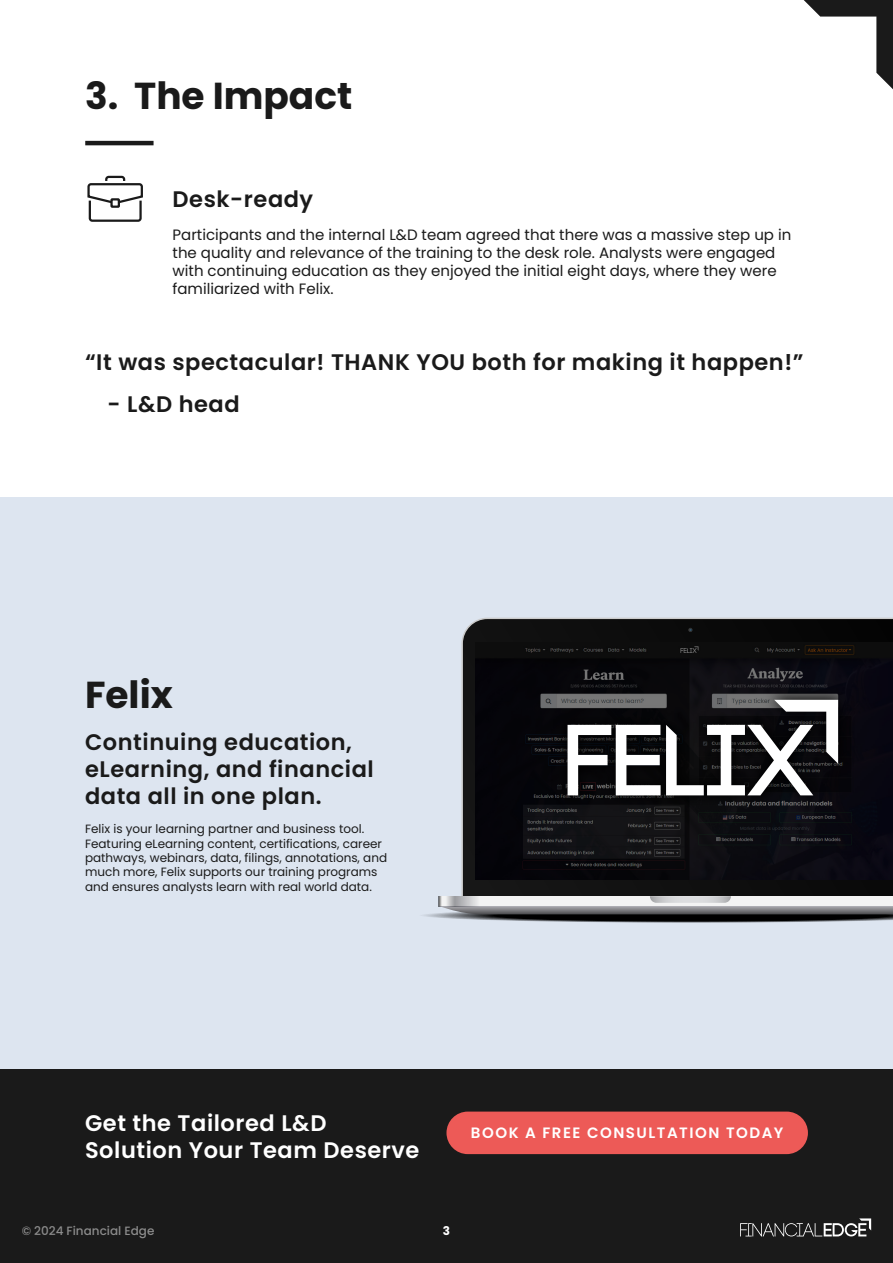
<style>
.page{position:relative;width:893px;height:1263px;background:#fff}
.page>*{position:absolute;margin:0;border:0;box-sizing:border-box;transform-origin:0 0}
.t1{font:700 37.5px "Poppins";color:#1a1a1a}
.t2{font:600 22.5px/27px "Poppins";letter-spacing:.025em;color:#1a1a1a}
.t3{font:600 22.5px/27px "Poppins";letter-spacing:.025em;color:#fff}
.t4{font:15px/18px "Poppins";color:#1a1a1a}
.t5{font:600 15px "Poppins";letter-spacing:.1em;color:#fff}
.t6{font:12px/14.4px "Poppins";color:#1a1a1a}
.t7{font:500 12px "Poppins";color:#fff}
.t8{font:700 12px "Poppins";color:#fff}
</style>
<div class="page">
<div style="left:0;top:1069px;width:893px;height:194px;background:#1a1a1a"></div>
<svg style="left:740px;top:1218px;width:132px;height:19px"></svg>
<svg style="left:804px;top:0;width:89px;height:89px"></svg>
<svg style="left:87px;top:180px;width:56px;height:42px"></svg>
<hr style="left:85px;top:141px;width:69px;height:4px;background:#1a1a1a">
<div style="left:0;top:497px;width:893px;height:572px;background:#dde5f0"></div>
<svg style="left:461px;top:618px;width:432px;height:278px;background:#1b1b1c"></svg>
<svg style="left:688px;top:628px;width:4px;height:4px"></svg>
<svg style="left:423px;top:896px;width:470px;height:27px;background:#939496"></svg>
<svg style="left:446px;top:896px;width:33px;height:10px"></svg>
<img style="left:479px;top:636px;width:414px;height:250px">
<svg style="left:497px;top:654px;width:387px;height:212px;background:#29292c"></svg>
<div style="left:446px;top:1111px;width:362px;height:43px;background:#ed5a57;border-radius:21px"></div>
<h1 class="t1" style="left:85px;top:74px;width:269px">3. The Impact</h1>
<h2 class="t2" style="left:173px;top:185px;width:142px">Desk-ready</h2>
<p class="t4" style="left:173px;top:225px;width:620px">Participants and the internal L&amp;D team agreed that there was a massive step up in the quality and relevance of the training to the desk role. Analysts were engaged with continuing education as they enjoyed the initial eight days, where they were familiarized with Felix.</p>
<h2 class="t2" style="left:85px;top:349px;width:720px">“It was spectacular! THANK YOU both for making it happen!”</h2>
<h2 class="t2" style="left:108px;top:391px;width:134px">- L&amp;D head</h2>
<h1 class="t1" style="left:85px;top:673px;width:89px">Felix</h1>
<h2 class="t2" style="left:85px;top:728px;width:290px">Continuing education, eLearning, and financial data all in one plan.</h2>
<p class="t6" style="left:85px;top:822px;width:304px">Felix is your learning partner and business tool.<br>Featuring eLearning content, certifications, career pathways, webinars, data, filings, annotations, and much more, Felix supports our training programs and ensures analysts learn with real world data.</p>
<h2 class="t3" style="left:85px;top:1109px;width:336px">Get the Tailored L&amp;D<br>Solution Your Team Deserve</h2>
<p class="t5" style="left:471px;top:1124px;width:314px">BOOK A FREE CONSULTATION TODAY</p>
<p class="t7" style="left:22px;top:1224px;width:134px">© 2024 Financial Edge</p>
<p class="t8" style="left:443px;top:1224px;width:9px">3</p>
</div>
